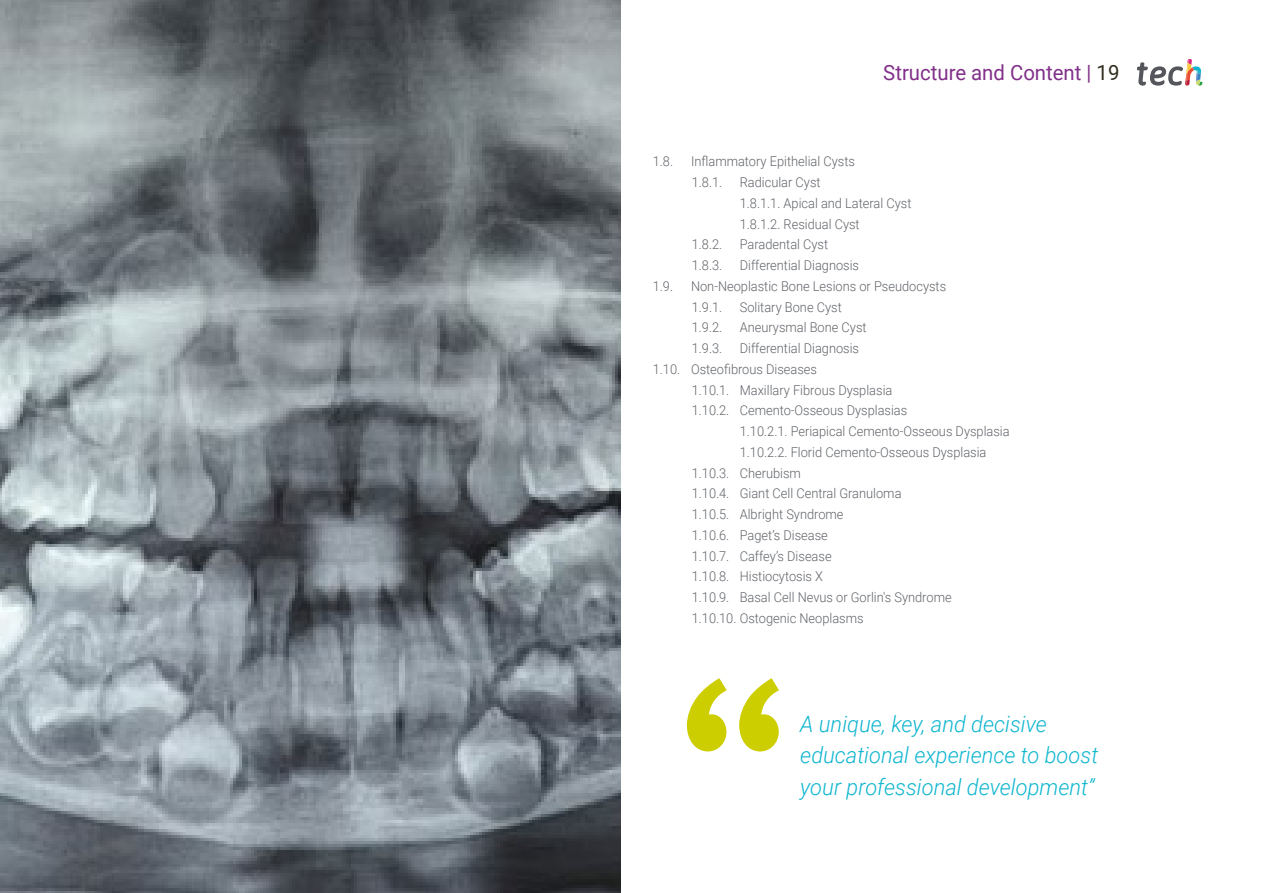
<style>
.page{position:relative;width:1263px;height:893px;background:#fff}
.page>*{position:absolute;margin:0;border:0;box-sizing:border-box;transform-origin:0 0}
.t1{font:italic 300 22.5px/31.5px "Roboto";color:#0fb6cf}
.t2{font:21px "Roboto";color:#813089}
.t3{font:300 13.5px/20.7px "Roboto";color:#61646a;scale:.95 1}
.s1{color:#312e20}
</style>
<div class="page">
<svg style="left:1137px;top:59px;width:65px;height:27px"></svg>
<img style="left:0;top:0;width:621px;height:893px">
<svg style="left:687px;top:678px;width:92px;height:73px"></svg>
<h2 class="t2" style="left:883px;top:57px;width:238px">Structure and Content | <span class="s1">19</span></h2>
<p class="t3" style="left:653px;top:151px;width:23px">1.8.</p>
<p class="t3" style="left:691px;top:151px;width:174px">Inflammatory Epithelial Cysts<br>1.8.1.</p>
<p class="t3" style="left:740px;top:171px;width:182px">Radicular Cyst<br>1.8.1.1. Apical and Lateral Cyst<br>1.8.1.2. Residual Cyst</p>
<p class="t3" style="left:692px;top:234px;width:34px">1.8.2.</p>
<p class="t3" style="left:740px;top:234px;width:95px">Paradental Cyst</p>
<p class="t3" style="left:692px;top:254px;width:34px">1.8.3.</p>
<p class="t3" style="left:740px;top:254px;width:127px">Differential Diagnosis</p>
<p class="t3" style="left:653px;top:275px;width:23px">1.9.</p>
<p class="t3" style="left:691px;top:275px;width:270px">Non-Neoplastic Bone Lesions or Pseudocysts<br>1.9.1.</p>
<p class="t3" style="left:740px;top:296px;width:109px">Solitary Bone Cyst</p>
<p class="t3" style="left:692px;top:317px;width:34px">1.9.2.</p>
<p class="t3" style="left:740px;top:317px;width:135px">Aneurysmal Bone Cyst</p>
<p class="t3" style="left:692px;top:337px;width:34px">1.9.3.</p>
<p class="t3" style="left:653px;top:337px;width:219px;text-indent:87px">Differential Diagnosis<br>1.10. Osteofibrous Diseases</p>
<p class="t3" style="left:692px;top:379px;width:213px">1.10.1. Maxillary Fibrous Dysplasia</p>
<p class="t3" style="left:692px;top:400px;width:228px">1.10.2. Cemento-Osseous Dysplasias</p>
<p class="t3" style="left:740px;top:420px;width:286px">1.10.2.1. Periapical Cemento-Osseous Dysplasia</p>
<p class="t3" style="left:740px;top:441px;width:261px">1.10.2.2. Florid Cemento-Osseous Dysplasia</p>
<p class="t3" style="left:692px;top:462px;width:116px">1.10.3. Cherubism</p>
<p class="t3" style="left:692px;top:483px;width:222px">1.10.4. Giant Cell Central Granuloma</p>
<p class="t3" style="left:692px;top:503px;width:161px">1.10.5. Albright Syndrome</p>
<p class="t3" style="left:692px;top:524px;width:145px">1.10.6. Paget’s Disease</p>
<p class="t3" style="left:692px;top:545px;width:149px">1.10.7. Caffey’s Disease</p>
<p class="t3" style="left:692px;top:566px;width:140px">1.10.8. Histiocytosis X</p>
<p class="t3" style="left:692px;top:586px;width:275px">1.10.9. Basal Cell Nevus or Gorlin's Syndrome</p>
<p class="t3" style="left:692px;top:607px;width:182px">1.10.10. Ostogenic Neoplasms</p>
<h1 class="t1" style="left:800px;top:707px;width:299px">A unique, key, and decisive educational experience to boost your professional development”</h1>
</div>
